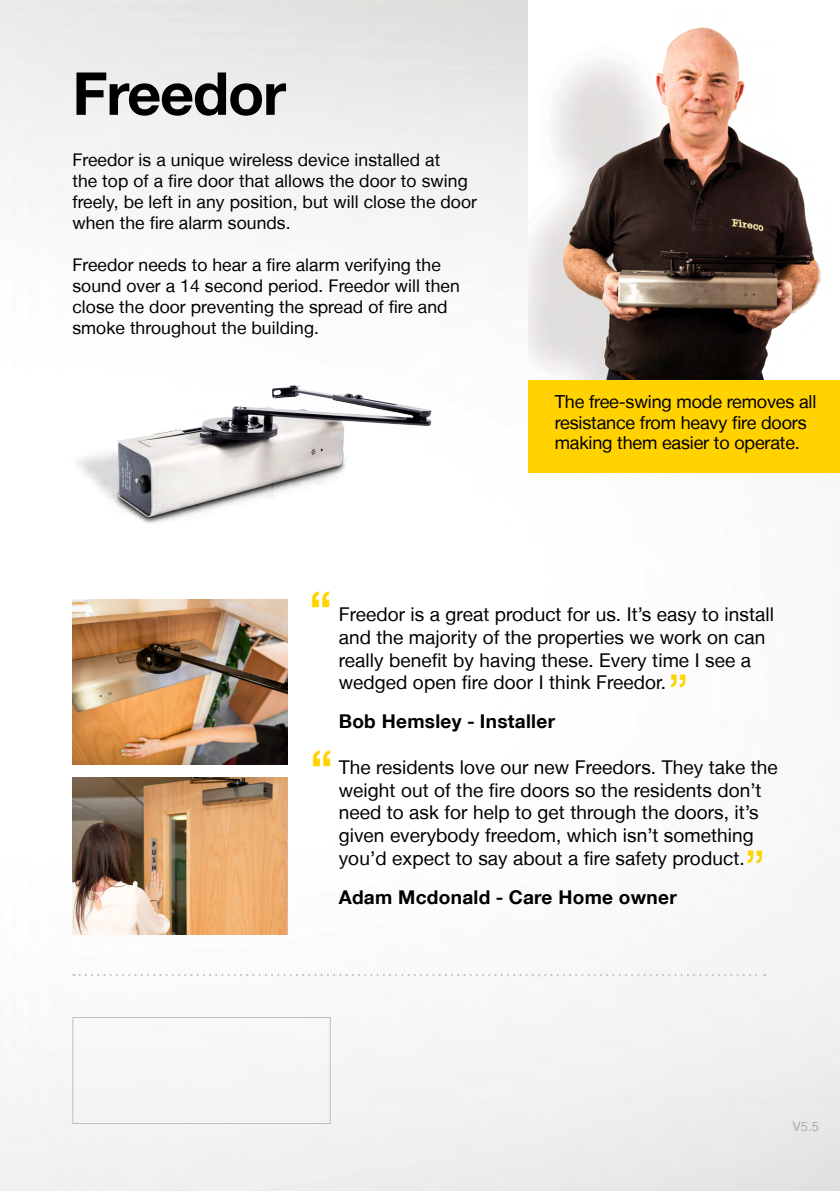
<style>
.page{position:relative;width:840px;height:1191px;background:#fff}
.page>*{position:absolute;margin:0;border:0;box-sizing:border-box;transform-origin:0 0}
.t1{font:700 59.2px "Helvetica Neue LT";letter-spacing:-.02em;color:#000}
.t2{font:700 48px "Helvetica Neue LT";color:#ffd200}
.t3{font:19px/22.8px "Helvetica Neue LT";letter-spacing:.005em;color:#000}
.t4{font:700 19px "Helvetica Neue LT";letter-spacing:.015em;color:#000}
.t5{font:18px/20.4px "Helvetica Neue LT";letter-spacing:-.01em;color:#000}
.t6{font:17.6px/21px "Helvetica Neue LT";letter-spacing:.005em;color:#000}
.t7{font:13px "Helvetica Neue LT";color:#a7a9ac}
</style>
<div class="page">
<img style="left:0;top:0;width:839px;height:1191px">
<img style="left:72px;top:599px;width:215px;height:165px">
<img style="left:72px;top:777px;width:215px;height:158px">
<svg style="left:73px;top:974px;width:691px;height:2px"></svg>
<img style="left:528px;top:0;width:311px;height:380px">
<div style="left:528px;top:380px;width:311px;height:93px;background:#ffd200"></div>
<div style="left:72px;top:1017px;width:258px;height:107px;border:1px solid #bcbec0"></div>
<img style="left:28px;top:364px;width:435px;height:179px">
<svg style="left:670px;top:674px;width:15px;height:13px"></svg>
<svg style="left:747px;top:850px;width:14px;height:13px"></svg>
<h1 class="t1" style="left:72px;top:57px;width:215px">Freedor</h1>
<p class="t6" style="left:72px;top:149px;width:406px">Freedor is a unique wireless device installed at<br>the top of a fire door that allows the door to swing freely, be left in any position, but will close the door when the fire alarm sounds.</p>
<p class="t6" style="left:72px;top:254px;width:388px">Freedor needs to hear a fire alarm verifying the sound over a 14 second period. Freedor will then close the door preventing the spread of fire and smoke throughout the building.</p>
<p class="t5" style="left:554px;top:391px;width:263px">The free-swing mode removes all resistance from heavy fire doors making them easier to operate.</p>
<h2 class="t2" style="left:309px;top:579px;width:24px">“</h2>
<h2 class="t2" style="left:310px;top:738px;width:24px">“</h2>
<p class="t3" style="left:338px;top:602px;width:436px">Freedor is a great product for us. It’s easy to install and the majority of the properties we work on can really benefit by having these. Every time I see a wedged open fire door I think Freedor.</p>
<p class="t4" style="left:338px;top:709px;width:218px">Bob Hemsley - Installer</p>
<p class="t3" style="left:338px;top:755px;width:440px">The residents love our new Freedors. They take the weight out of the fire doors so the residents don’t need to ask for help to get through the doors, it’s given everybody freedom, which isn’t something you’d expect to say about a fire safety product.</p>
<p class="t4" style="left:338px;top:885px;width:339px">Adam Mcdonald - Care Home owner</p>
<p class="t7" style="left:792px;top:1118px;width:28px">V5.5</p>
</div>
